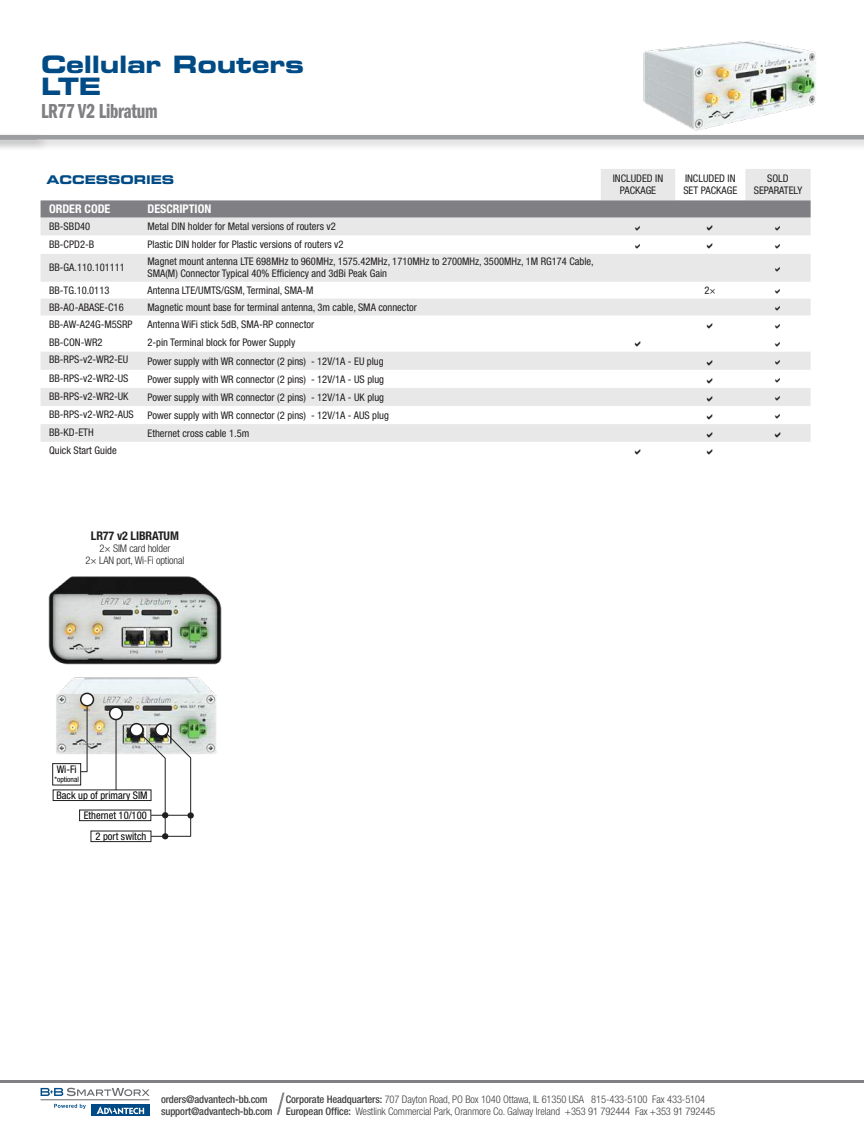
<style>
.page{position:relative;width:864px;height:1134px;background:#fff}
.page>*{position:absolute;margin:0;border:0;box-sizing:border-box;transform-origin:0 0}
.t1{font:24px/22.5px "Eurostile LT Std Bold Ex 2";letter-spacing:-.01em;color:#004b85}
.t2{font:21px "ITC Franklin Gothic Std Dm Cp";letter-spacing:-.015em;color:#807f83}
.t3{font:700 condensed 12px "Helvetica Neue LT Std";color:#fff}
.t4{font:700 condensed 12px "Helvetica Neue LT Pro";letter-spacing:-.01em;color:#221f1f}
.t5{font:12px "Eurostile LT Std Bold Ex 2";letter-spacing:-.01em;color:#004b85}
.t6{font:condensed 10.5px/12px "Helvetica Neue LT Std";color:#221f1f;text-align:center}
.t7{font:300 condensed 10.5px/12px "Helvetica Neue LT Std";letter-spacing:-.01em;color:#404041}
.t8{font:condensed 10.5px/20.5px "Helvetica Neue LT Std";color:#000;text-align:right}
.t9{font:500 condensed 10.5px/12px "Helvetica Neue LT Std";letter-spacing:-.01em;color:#404041}
.t10{font:300 condensed 10.5px/12px "Helvetica Neue LT Pro";letter-spacing:-.01em;color:#221f1f;text-align:center}
.t11{font:condensed 7.5px "Helvetica Neue LT Std";color:#000}
.s1{font-weight:500}
</style>
<div class="page">
<hr style="left:0;top:1080px;width:864px;height:3px;background:#807f83">
<div style="left:0;top:132px;width:864px;height:20px;background:#221f1f;opacity:.25"></div>
<hr style="left:0;top:135px;width:864px;height:4px;background:#9c9da0">
<svg style="left:277px;top:1093px;width:8px;height:22px"></svg>
<div style="left:91px;top:1104px;width:58px;height:12px;background:#004b85"></div>
<svg style="left:97px;top:1106px;width:47px;height:8px"></svg>
<svg style="left:41px;top:1088px;width:109px;height:8px"></svg>
<hr style="left:41px;top:1099px;width:108px;height:1px;background:#686a6c">
<svg style="left:54px;top:1104px;width:32px;height:5px"></svg>
<img style="left:633px;top:40px;width:194px;height:95px">
<img style="left:56px;top:677px;width:161px;height:96px">
<div style="left:53px;top:790px;width:98px;height:11px;border:1px solid #221f1f"></div>
<img style="left:48px;top:576px;width:174px;height:89px">
<svg style="left:187px;top:812px;width:7px;height:7px"></svg>
<svg style="left:162px;top:833px;width:6px;height:6px"></svg>
<hr style="left:151px;top:815px;width:40px;height:1px;background:#221f1f">
<div style="left:130px;top:724px;width:13px;height:12px;background:#fff;border-radius:50%"></div>
<div style="left:129px;top:723px;width:15px;height:14px;border:2px solid #221f1f;border-radius:50%"></div>
<div style="left:156px;top:724px;width:12px;height:12px;background:#fff;border-radius:50%"></div>
<div style="left:155px;top:723px;width:14px;height:14px;border:2px solid #221f1f;border-radius:50%"></div>
<hr style="left:190px;top:758px;width:1px;height:78px;background:#221f1f">
<hr style="left:165px;top:758px;width:1px;height:78px;background:#221f1f">
<div style="left:79px;top:810px;width:72px;height:11px;border:1px solid #221f1f"></div>
<div style="left:91px;top:831px;width:60px;height:11px;border:1px solid #221f1f"></div>
<svg style="left:162px;top:812px;width:6px;height:6px"></svg>
<hr style="left:151px;top:836px;width:40px;height:1px;background:#221f1f">
<svg style="left:141px;top:733px;width:50px;height:26px"></svg>
<div style="left:52px;top:763px;width:29px;height:22px;border:1px solid #221f1f"></div>
<hr style="left:87px;top:707px;width:1px;height:65px;background:#221f1f">
<div style="left:81px;top:693px;width:12px;height:13px;background:#fff;border-radius:50%"></div>
<div style="left:80px;top:693px;width:14px;height:14px;border:2px solid #221f1f;border-radius:50%"></div>
<hr style="left:116px;top:714px;width:1px;height:76px;background:#221f1f">
<div style="left:110px;top:707px;width:12px;height:13px;background:#fff;border-radius:50%"></div>
<div style="left:109px;top:706px;width:14px;height:14px;border:2px solid #221f1f;border-radius:50%"></div>
<svg style="left:41px;top:169px;width:770px;height:273px"></svg>
<div style="left:41px;top:200px;width:770px;height:17px;background:#807f83"></div>
<svg style="left:41px;top:225px;width:770px;height:29px"></svg>
<svg style="left:775px;top:267px;width:5px;height:5px"></svg>
<svg style="left:775px;top:289px;width:5px;height:5px"></svg>
<svg style="left:775px;top:306px;width:5px;height:5px"></svg>
<svg style="left:707px;top:323px;width:6px;height:6px"></svg>
<svg style="left:775px;top:323px;width:5px;height:5px"></svg>
<svg style="left:635px;top:341px;width:5px;height:6px"></svg>
<svg style="left:775px;top:342px;width:5px;height:5px"></svg>
<svg style="left:707px;top:359px;width:6px;height:6px"></svg>
<svg style="left:775px;top:360px;width:5px;height:5px"></svg>
<svg style="left:707px;top:378px;width:6px;height:5px"></svg>
<svg style="left:775px;top:378px;width:5px;height:5px"></svg>
<svg style="left:707px;top:396px;width:6px;height:5px"></svg>
<svg style="left:775px;top:396px;width:5px;height:5px"></svg>
<svg style="left:707px;top:414px;width:6px;height:5px"></svg>
<svg style="left:775px;top:414px;width:5px;height:5px"></svg>
<svg style="left:707px;top:432px;width:6px;height:5px"></svg>
<svg style="left:775px;top:432px;width:5px;height:5px"></svg>
<h1 class="t1" style="left:41px;top:53px;width:265px">Cellular Routers<br>LTE</h1>
<h2 class="t2" style="left:41px;top:98px;width:118px">LR77 V2 Libratum</h2>
<p class="t5" style="left:47px;top:173px;width:129px">ACCESSORIES</p>
<p class="t6" style="left:613px;top:174px;width:52px">INCLUDED IN<br>PACKAGE</p>
<p class="t6" style="left:683px;top:174px;width:55px;text-align:left">INCLUDED IN<br>SET PACKAGE</p>
<p class="t6" style="left:754px;top:174px;width:50px">SOLD<br>SEPARATELY</p>
<p class="t3" style="left:49px;top:205px;width:63px">ORDER CODE</p>
<p class="t3" style="left:148px;top:205px;width:65px">DESCRIPTION</p>
<p class="t6" style="left:49px;top:221px;width:43px">BB-SBD40</p>
<p class="t6" style="left:148px;top:221px;width:190px">Metal DIN holder for Metal versions of routers v2</p>
<p class="t6" style="left:49px;top:240px;width:47px">BB-CPD2-B</p>
<p class="t6" style="left:148px;top:240px;width:198px">Plastic DIN holder for Plastic versions of routers v2</p>
<p class="t6" style="left:49px;top:263px;width:77px">BB-GA.110.101111</p>
<p class="t6" style="left:148px;top:257px;width:448px;text-align:left">Magnet mount antenna LTE 698MHz to 960MHz, 1575.42MHz, 1710MHz to 2700MHz, 3500MHz, 1M RG174 Cable,<br>SMA(M) Connector Typical 40% Efficiency and 3dBi Peak Gain</p>
<p class="t6" style="left:49px;top:285px;width:62px">BB-TG.10.0113</p>
<p class="t6" style="left:148px;top:285px;width:168px">Antenna LTE/UMTS/GSM, Terminal, SMA-M</p>
<p class="t6" style="left:705px;top:285px;width:13px">2×</p>
<p class="t6" style="left:49px;top:302px;width:76px">BB-AO-ABASE-C16</p>
<p class="t6" style="left:148px;top:302px;width:271px">Magnetic mount base for terminal antenna, 3m cable, SMA connector</p>
<p class="t6" style="left:49px;top:319px;width:85px">BB-AW-A24G-M5SRP</p>
<p class="t6" style="left:148px;top:319px;width:168px">Antenna WiFi stick 5dB, SMA-RP connector</p>
<p class="t6" style="left:49px;top:338px;width:55px">BB-CON-WR2</p>
<p class="t6" style="left:148px;top:338px;width:149px">2-pin Terminal block for Power Supply</p>
<p class="t6" style="left:49px;top:355px;width:81px">BB-RPS-v2-WR2-EU</p>
<p class="t6" style="left:148px;top:356px;width:238px">Power supply with WR connector (2 pins) - 12V/1A - EU plug</p>
<p class="t6" style="left:49px;top:373px;width:81px">BB-RPS-v2-WR2-US</p>
<p class="t6" style="left:148px;top:374px;width:238px">Power supply with WR connector (2 pins) - 12V/1A - US plug</p>
<p class="t6" style="left:49px;top:391px;width:81px">BB-RPS-v2-WR2-UK</p>
<p class="t6" style="left:148px;top:392px;width:238px">Power supply with WR connector (2 pins) - 12V/1A - UK plug</p>
<p class="t6" style="left:49px;top:409px;width:86px">BB-RPS-v2-WR2-AUS</p>
<p class="t6" style="left:148px;top:410px;width:243px">Power supply with WR connector (2 pins) - 12V/1A - AUS plug</p>
<p class="t6" style="left:49px;top:427px;width:46px">BB-KD-ETH</p>
<p class="t6" style="left:148px;top:428px;width:103px">Ethernet cross cable 1.5m</p>
<p class="t6" style="left:49px;top:445px;width:69px">Quick Start Guide</p>
<p class="t4" style="left:91px;top:529px;width:89px">LR77 v2 LIBRATUM</p>
<p class="t10" style="left:85px;top:543px;width:100px">2× SIM card holder<br>2× LAN port, Wi-Fi optional</p>
<p class="t8" style="left:57px;top:760px;width:22px">Wi-Fi</p>
<p class="t11" style="left:54px;top:776px;width:26px">*optional</p>
<p class="t8" style="left:57px;top:786px;width:93px">Back up of primary SIM<br>Ethernet 10/100<br>2 port switch</p>
<p class="t9" style="left:161px;top:1094px;width:113px">orders@advantech-bb.com support@advantech-bb.com</p>
<p class="t7" style="left:286px;top:1094px;width:431px"><span class="s1">Corporate Headquarters:</span> 707 Dayton Road, PO Box 1040 Ottawa, IL 61350 USA 815-433-5100 Fax 433-5104<br><span class="s1">European Office:</span> Westlink Commercial Park, Oranmore Co. Galway Ireland +353 91 792444 Fax +353 91 792445</p>
</div>
